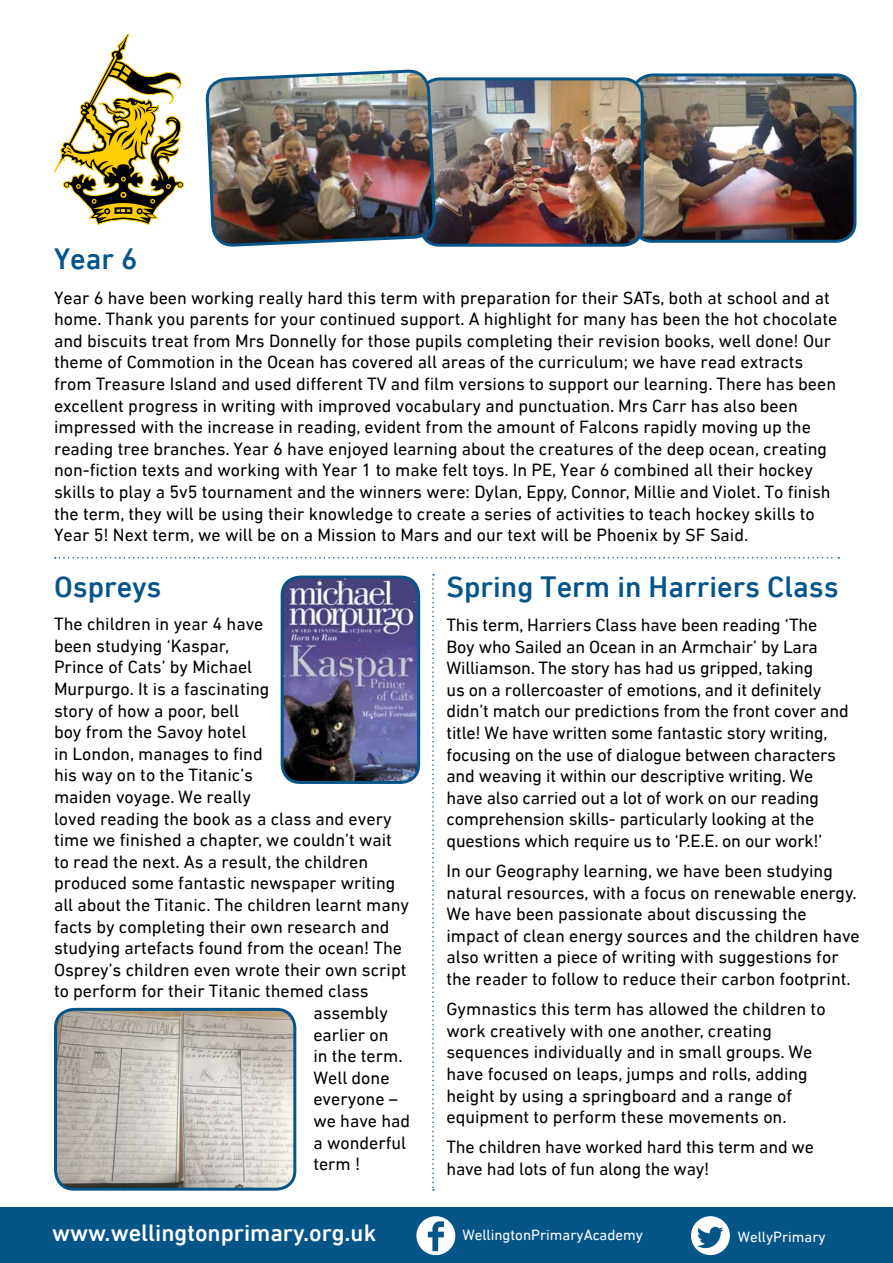
<style>
.page{position:relative;width:893px;height:1263px;background:#fff}
.page>*{position:absolute;margin:0;border:0;box-sizing:border-box;transform-origin:0 0}
.t1{font:500 30px "DIN Next LT Pro";color:#055589}
.t2{font:500 24px "DIN Next LT Pro";color:#fff}
.t3{font:18px/21.6px "DIN Next LT Pro";color:#000}
.t4{font:15px "DIN Next LT Pro";color:#fff}
</style>
<div class="page">
<img style="left:638px;top:75px;width:217px;height:166px">
<div style="left:632px;top:73px;width:224px;height:170px;border:3px solid #055589;border-radius:19px"></div>
<img style="left:435px;top:79px;width:207px;height:164px">
<div style="left:419px;top:77px;width:225px;height:170px;border:3px solid #055589;border-radius:19px"></div>
<svg style="left:54px;top:34px;width:130px;height:191px"></svg>
<img style="left:206px;top:70px;width:229px;height:177px">
<img style="left:57px;top:1009px;width:238px;height:179px">
<div style="left:54px;top:1008px;width:242px;height:183px;border:3px solid #055589;border-radius:18px"></div>
<img style="left:282px;top:577px;width:137px;height:205px">
<div style="left:281px;top:576px;width:139px;height:208px;border:3px solid #055589;border-radius:18px"></div>
<svg style="left:55px;top:557px;width:784px;height:2px"></svg>
<svg style="left:432px;top:574px;width:2px;height:617px"></svg>
<div style="left:0;top:1208px;width:893px;height:55px;background:#055589"></div>
<div style="left:691px;top:1216px;width:39px;height:39px;background:#fff;border-radius:50%"></div>
<div style="left:416px;top:1216px;width:39px;height:39px;background:#fff;border-radius:50%"></div>
<svg style="left:697px;top:1227px;width:26px;height:21px"></svg>
<svg style="left:428px;top:1221px;width:16px;height:30px"></svg>
<h1 class="t1" style="left:54px;top:242px;width:85px">Year 6</h1>
<p class="t3" style="left:54px;top:286px;width:785px">Year 6 have been working really hard this term with preparation for their SATs, both at school and at home. Thank you parents for your continued support. A highlight for many has been the hot chocolate and biscuits treat from Mrs Donnelly for those pupils completing their revision books, well done! Our theme of Commotion in the Ocean has covered all areas of the curriculum; we have read extracts from Treasure Island and used different TV and film versions to support our learning. There has been excellent progress in writing with improved vocabulary and punctuation. Mrs Carr has also been impressed with the increase in reading, evident from the amount of Falcons rapidly moving up the reading tree branches. Year 6 have enjoyed learning about the creatures of the deep ocean, creating non-fiction texts and working with Year 1 to make felt toys. In PE, Year 6 combined all their hockey skills to play a 5v5 tournament and the winners were: Dylan, Eppy, Connor, Millie and Violet. To finish the term, they will be using their knowledge to create a series of activities to teach hockey skills to Year 5! Next term, we will be on a Mission to Mars and our text will be Phoenix by SF Said.</p>
<h1 class="t1" style="left:54px;top:569px;width:109px">Ospreys</h1>
<p class="t3" style="left:54px;top:613px;width:211px">The children in year 4 have</p>
<p class="t3" style="left:54px;top:634px;width:177px">been studying ‘Kaspar,</p>
<p class="t3" style="left:54px;top:656px;width:200px">Prince of Cats’ by Michael</p>
<p class="t3" style="left:54px;top:678px;width:217px">Murpurgo. It is a fascinating</p>
<p class="t3" style="left:54px;top:699px;width:187px">story of how a poor, bell</p>
<p class="t3" style="left:54px;top:721px;width:194px">boy from the Savoy hotel</p>
<p class="t3" style="left:54px;top:742px;width:210px">in London, manages to find</p>
<p class="t3" style="left:54px;top:764px;width:201px">his way on to the Titanic’s</p>
<p class="t3" style="left:54px;top:786px;width:198px">maiden voyage. We really</p>
<p class="t3" style="left:54px;top:807px;width:339px">loved reading the book as a class and every</p>
<p class="t3" style="left:54px;top:829px;width:339px">time we finished a chapter, we couldn’t wait</p>
<p class="t3" style="left:54px;top:850px;width:316px">to read the next. As a result, the children</p>
<p class="t3" style="left:54px;top:872px;width:343px">produced some fantastic newspaper writing</p>
<p class="t3" style="left:54px;top:894px;width:357px">all about the Titanic. The children learnt many</p>
<p class="t3" style="left:54px;top:915px;width:337px">facts by completing their own research and</p>
<p class="t3" style="left:54px;top:937px;width:350px">studying artefacts found from the ocean! The</p>
<p class="t3" style="left:54px;top:958px;width:354px">Osprey’s children even wrote their own script</p>
<p class="t3" style="left:54px;top:980px;width:316px">to perform for their Titanic themed class</p>
<p class="t3" style="left:313px;top:1002px;width:76px">assembly</p>
<p class="t3" style="left:313px;top:1023px;width:77px">earlier on</p>
<p class="t3" style="left:313px;top:1045px;width:91px">in the term.</p>
<p class="t3" style="left:313px;top:1066px;width:78px">Well done</p>
<p class="t3" style="left:313px;top:1088px;width:86px">everyone –</p>
<p class="t3" style="left:313px;top:1110px;width:98px">we have had</p>
<p class="t3" style="left:313px;top:1131px;width:94px">a wonderful</p>
<p class="t3" style="left:313px;top:1153px;width:48px">term !</p>
<h1 class="t1" style="left:446px;top:569px;width:394px">Spring Term in Harriers Class</h1>
<p class="t3" style="left:446px;top:614px;width:404px">This term, Harriers Class have been reading ‘The Boy who Sailed an Ocean in an Armchair’ by Lara Williamson. The story has had us gripped, taking<br>us on a rollercoaster of emotions, and it definitely didn’t match our predictions from the front cover and title! We have written some fantastic story writing, focusing on the use of dialogue between characters and weaving it within our descriptive writing. We have also carried out a lot of work on our reading comprehension skills- particularly looking at the questions which require us to ‘P.E.E. on our work!’</p>
<p class="t3" style="left:446px;top:860px;width:415px">In our Geography learning, we have been studying natural resources, with a focus on renewable energy.<br>We have been passionate about discussing the impact of clean energy sources and the children have also written a piece of writing with suggestions for the reader to follow to reduce their carbon footprint.</p>
<p class="t3" style="left:446px;top:998px;width:381px">Gymnastics this term has allowed the children to work creatively with one another, creating sequences individually and in small groups. We have focused on leaps, jumps and rolls, adding height by using a springboard and a range of equipment to perform these movements on.</p>
<p class="t3" style="left:446px;top:1136px;width:369px">The children have worked hard this term and we have had lots of fun along the way!</p>
<h2 class="t2" style="left:52px;top:1218px;width:326px">www.wellingtonprimary.org.uk</h2>
<p class="t4" style="left:462px;top:1226px;width:182px">WellingtonPrimaryAcademy</p>
<p class="t4" style="left:738px;top:1228px;width:89px">WellyPrimary</p>
</div>
